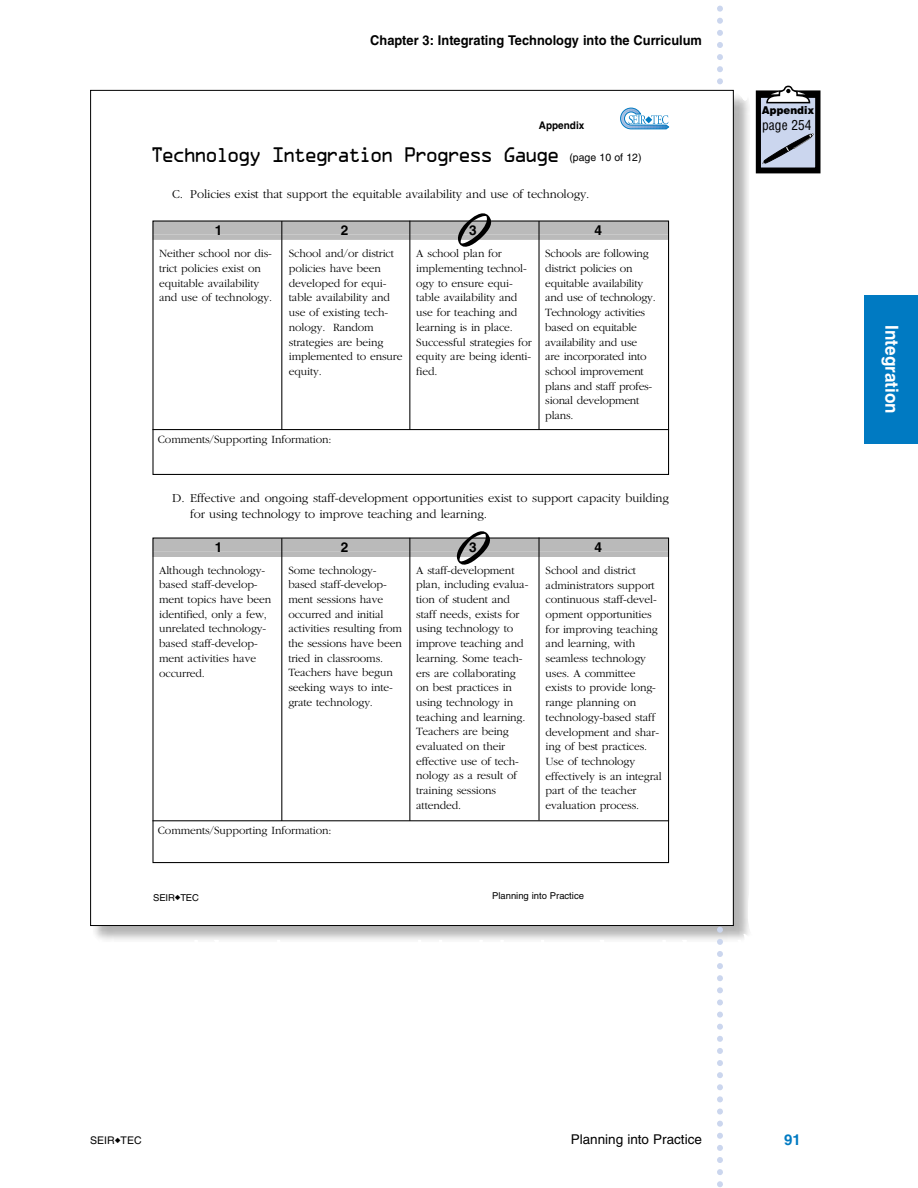
<style>
.page{position:relative;width:918px;height:1188px;background:#fff}
.page>*{position:absolute;margin:0;border:0;box-sizing:border-box;transform-origin:0 0}
.t1{font:50.4px "Fresh Script";color:#000;scale:1.3 1}
.t2{font:18.9px "OCRA";letter-spacing:-.145em;color:#000}
.t3{font:700 18px "Helvetica";color:#fff;scale:.95 1}
.t4{font:700 15px "Helvetica";color:#007ac2}
.t5{font:700 13.65px "Helvetica";color:#000}
.t6{font:700 13.5px "Helvetica";color:#000;scale:.95 1}
.t7{font:13.5px "Helvetica";color:#000}
.t8{font:condensed 13.5px "Helvetica";color:#000}
.t9{font:300 12.6px/15.8px "Garamond";letter-spacing:-.01em;color:#000}
.t10{font:300 11.55px/14.7px "Garamond";letter-spacing:-.01em;color:#000}
.t11{font:900 10.8px "Helvetica";color:#000;scale:.95 1}
.t12{font:10.5px "Helvetica";color:#000}
.t13{font:700 10.5px "Helvetica";color:#000;scale:.95 1}
.t14{font:9.45px "Helvetica";color:#000}
.s1{font-family:"Helvetica";font-size:10.5px}
</style>
<div class="page">
<img style="left:117px;top:96px;width:632px;height:844px">
<svg style="left:717px;top:5px;width:6px;height:1183px"></svg>
<div style="left:864px;top:296px;width:54px;height:148px;background:#007ac2"></div>
<div style="left:756px;top:90px;width:65px;height:83px;background:#000;border:2px solid #000"></div>
<div style="left:759px;top:96px;width:58px;height:73px;background:#cbd6ee;border:2px solid #000"></div>
<svg style="left:765px;top:85px;width:46px;height:19px"></svg>
<svg style="left:762px;top:134px;width:51px;height:30px"></svg>
<div style="left:91px;top:98px;width:641px;height:828px;background:#fff"></div>
<svg style="left:620px;top:108px;width:49px;height:21px"></svg>
<div style="left:152px;top:221px;width:517px;height:14px;background:#bababa"></div>
<div style="left:152px;top:235px;width:517px;height:5px;background:#bababa"></div>
<div style="left:152px;top:538px;width:517px;height:14px;background:#bababa"></div>
<div style="left:152px;top:552px;width:517px;height:5px;background:#bababa"></div>
<hr style="left:281px;top:221px;width:1px;height:209px;background:#000">
<div style="left:152px;top:220px;width:517px;height:255px;border:1px solid #000"></div>
<hr style="left:409px;top:221px;width:1px;height:209px;background:#000">
<hr style="left:538px;top:221px;width:2px;height:208px;background:#000">
<hr style="left:152px;top:429px;width:517px;height:1px;background:#000">
<hr style="left:281px;top:538px;width:1px;height:283px;background:#000">
<hr style="left:409px;top:538px;width:1px;height:283px;background:#000">
<hr style="left:538px;top:538px;width:2px;height:282px;background:#000">
<hr style="left:152px;top:820px;width:517px;height:1px;background:#000">
<p class="t6" style="left:370px;top:36px;width:351px">Chapter 3: Integrating Technology into the Curriculum</p>
<p class="t13" style="left:539px;top:122px;width:49px">Appendix</p>
<h2 class="t2" style="left:150px;top:149px;width:493px">Technology Integration Progress Gauge <span class="s1">(page 10 of 12)</span></h2>
<p class="t9" style="left:172px;top:187px;width:419px">C. Policies exist that support the equitable availability and use of technology.</p>
<p class="t5" style="left:215px;top:225px;width:9px">1</p>
<p class="t5" style="left:341px;top:225px;width:9px">2</p>
<p class="t5" style="left:469px;top:225px;width:9px">3</p>
<p class="t5" style="left:595px;top:225px;width:9px">4</p>
<h1 class="t1" style="left:455px;top:213px;width:26px">0</h1>
<p class="t10" style="left:289px;top:247px;width:115px">School and/or district policies have been developed for equi&shy;table availability and use of existing tech&shy;nology. Random strategies are being implemented to ensure equity.</p>
<p class="t10" style="left:159px;top:247px;width:115px">Neither school nor dis&shy;trict policies exist on equitable availability and use of technology.</p>
<p class="t10" style="left:416px;top:247px;width:117px">A school plan for implementing technol&shy;ogy to ensure equi&shy;table availability and use for teaching and learning is in place.<br>Successful strategies for equity are being identi&shy;fied.</p>
<p class="t10" style="left:545px;top:247px;width:112px">Schools are following district policies on equitable availability and use of technology.<br>Technology activities based on equitable availability and use<br>are incorporated into school improvement plans and staff profes&shy;sional development plans.</p>
<p class="t10" style="left:158px;top:433px;width:175px">Comments/Supporting Information:</p>
<p class="t9" style="left:190px;top:492px;width:480px;text-indent:-18px">D. Effective and ongoing staff-development opportunities exist to support capacity building for using technology to improve teaching and learning.</p>
<p class="t5" style="left:215px;top:542px;width:9px">1</p>
<p class="t5" style="left:341px;top:542px;width:9px">2</p>
<p class="t5" style="left:469px;top:542px;width:9px">3</p>
<p class="t5" style="left:595px;top:542px;width:9px">4</p>
<h1 class="t1" style="left:454px;top:531px;width:26px">0</h1>
<p class="t10" style="left:159px;top:564px;width:114px">Although technology&shy;based staff-develop&shy;ment topics have been identified, only a few, unrelated technology&shy;based staff-develop&shy;ment activities have occurred.</p>
<p class="t10" style="left:288px;top:563px;width:115px">Some technology&shy;based staff-develop&shy;ment sessions have occurred and initial activities resulting from the sessions have been tried in classrooms.<br>Teachers have begun seeking ways to inte&shy;grate technology.</p>
<p class="t10" style="left:416px;top:564px;width:114px">A staff-development plan, including evalua&shy;tion of student and staff needs, exists for using technology to improve teaching and learning. Some teach&shy;ers are collaborating on best practices in using technology in teaching and learning.<br>Teachers are being evaluated on their effective use of tech&shy;nology as a result of training sessions attended.</p>
<p class="t10" style="left:546px;top:564px;width:118px">School and district administrators support continuous staff-devel&shy;opment opportunities for improving teaching and learning, with seamless technology uses. A committee exists to provide long&shy;range planning on technology-based staff development and shar&shy;ing of best practices.<br>Use of technology effectively is an integral part of the teacher evaluation process.</p>
<p class="t10" style="left:158px;top:824px;width:175px">Comments/Supporting Information:</p>
<p class="t14" style="left:153px;top:894px;width:47px">SEIR◆TEC</p>
<p class="t14" style="left:492px;top:892px;width:93px">Planning into Practice</p>
<p class="t11" style="left:762px;top:106px;width:57px">Appendix</p>
<p class="t8" style="left:762px;top:120px;width:51px">page 254</p>
<h3 class="t3" style="left:898px;top:325px;width:94px;rotate:90deg">Integration</h3>
<p class="t12" style="left:90px;top:1137px;width:53px">SEIR◆TEC</p>
<p class="t7" style="left:571px;top:1135px;width:133px">Planning into Practice</p>
<p class="t4" style="left:784px;top:1134px;width:18px">91</p>
</div>
